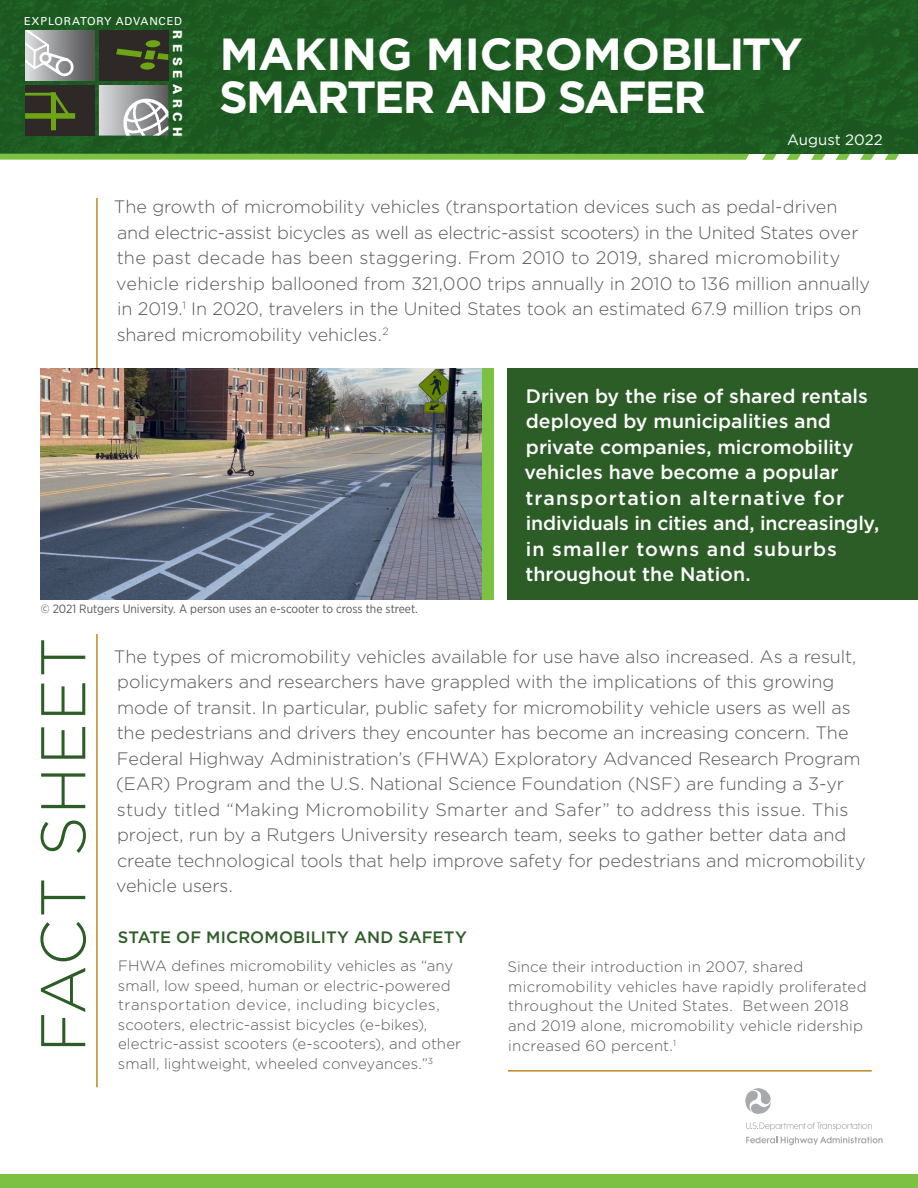
<style>
.page{position:relative;width:918px;height:1188px;background:#fff}
.page>*{position:absolute;margin:0;border:0;box-sizing:border-box;transform-origin:0 0}
.t1{font:300 63px "Gotham";letter-spacing:.025em;color:#2d5d27}
.t2{font:700 45px/43.5px "Gotham";letter-spacing:-.03em;color:#fff}
.t3{font:500 19.5px/25.5px "Gotham";color:#fff}
.t4{font:300 18px/25.5px "Gotham";letter-spacing:-.005em;color:#57585a}
.t5{font:500 16.5px "Gotham";letter-spacing:.005em;color:#2d5d27}
.t6{font:300 15px/19.5px "Gotham";letter-spacing:.01em;color:#57585a}
.t7{font:15px "Gotham";color:#fff}
.t8{font:12px "Gotham Narrow";color:#57585a}
</style>
<div class="page">
<img style="left:0;top:0;width:918px;height:154px">
<div style="left:0;top:1174px;width:918px;height:14px;background:#7bc142"></div>
<hr style="left:96px;top:198px;width:2px;height:889px;background:#ba8a26">
<svg style="left:0;top:154px;width:749px;height:6px;background:#82c44c"></svg>
<svg style="left:762px;top:154px;width:15px;height:6px"></svg>
<svg style="left:787px;top:154px;width:14px;height:6px"></svg>
<svg style="left:811px;top:154px;width:14px;height:6px"></svg>
<svg style="left:836px;top:154px;width:14px;height:6px"></svg>
<svg style="left:860px;top:154px;width:15px;height:6px"></svg>
<svg style="left:885px;top:154px;width:14px;height:6px"></svg>
<svg style="left:746px;top:1122px;width:126px;height:9px"></svg>
<svg style="left:745px;top:1088px;width:26px;height:26px"></svg>
<svg style="left:746px;top:1137px;width:137px;height:8px"></svg>
<div style="left:508px;top:369px;width:410px;height:231px;background:#2d5d27"></div>
<div style="left:25px;top:85px;width:70px;height:51px;background:#2e2926"></div>
<div style="left:25px;top:30px;width:70px;height:51px;background:linear-gradient(to right,#dbdddf,#4d4d4e)"></div>
<div style="left:99px;top:30px;width:69px;height:51px;background:#2e2926"></div>
<svg style="left:24px;top:91px;width:49px;height:29px"></svg>
<div style="left:51px;top:92px;width:5px;height:38px;border:4px solid #6ea516"></div>
<svg style="left:116px;top:49px;width:52px;height:11px"></svg>
<div style="left:146px;top:40px;width:14px;height:8px;background:#6ea516;border-radius:50%"></div>
<div style="left:140px;top:62px;width:15px;height:8px;background:#6ea516;border-radius:50%"></div>
<svg style="left:24px;top:28px;width:51px;height:49px"></svg>
<svg style="left:99px;top:85px;width:72px;height:53px;background:#a7aca9"></svg>
<hr style="left:508px;top:1070px;width:364px;height:2px;background:#ba8a26">
<img style="left:40px;top:369px;width:442px;height:231px">
<div style="left:482px;top:369px;width:11px;height:231px;background:#7bc142"></div>
<div style="left:40px;top:600px;width:453px;height:34px;background:#fff"></div>
<p class="t2" style="left:219px;top:32px;width:585px">MAKING MICROMOBILITY<br>SMARTER AND SAFER</p>
<p class="t7" style="left:787px;top:130px;width:97px">August 2022</p>
<p class="t4" style="left:114px;top:193px;width:758px">The growth of micromobility vehicles (transportation devices such as pedal‑driven and electric‑assist bicycles as well as electric‑assist scooters) in the United States over the past decade has been staggering. From 2010 to 2019, shared micromobility vehicle ridership ballooned from 321,000 trips annually in 2010 to 136 million annually in 2019.<sup>1</sup> In 2020, travelers in the United States took an estimated 67.9 million trips on shared micromobility vehicles.<sup>2</sup></p>
<p class="t8" style="left:41px;top:601px;width:379px">© 2021 Rutgers University. A person uses an e-scooter to cross the street.</p>
<p class="t3" style="left:524px;top:383px;width:356px">Driven by the rise of shared rentals deployed by municipalities and private companies, micromobility vehicles have become a popular transportation alternative for individuals in cities and, increasingly, in smaller towns and suburbs throughout the Nation.</p>
<p class="t1" style="left:23px;top:1053px;width:417px;rotate:-90deg">FACT SHEET</p>
<p class="t4" style="left:114px;top:643px;width:753px">The types of micromobility vehicles available for use have also increased. As a result, policymakers and researchers have grappled with the implications of this growing mode of transit. In particular, public safety for micromobility vehicle users as well as the pedestrians and drivers they encounter has become an increasing concern. The Federal Highway Administration’s (FHWA) Exploratory Advanced Research Program (EAR) Program and the U.S. National Science Foundation (NSF) are funding a 3‑yr study titled “Making Micromobility Smarter and Safer” to address this issue. This project, run by a Rutgers University research team, seeks to gather better data and create technological tools that help improve safety for pedestrians and micromobility vehicle users.</p>
<h1 class="t5" style="left:118px;top:926px;width:350px">STATE OF MICROMOBILITY AND SAFETY</h1>
<p class="t6" style="left:118px;top:956px;width:345px">FHWA defines micromobility vehicles as “any small, low speed, human or electric‑powered transportation device, including bicycles, scooters, electric‑assist bicycles (e‑bikes), electric‑assist scooters (e‑scooters), and other small, lightweight, wheeled conveyances.”<sup>3</sup></p>
<p class="t6" style="left:508px;top:957px;width:361px">Since their introduction in 2007, shared micromobility vehicles have rapidly proliferated throughout the United States. Between 2018 and 2019 alone, micromobility vehicle ridership increased 60 percent.<sup>1</sup></p>
</div>
